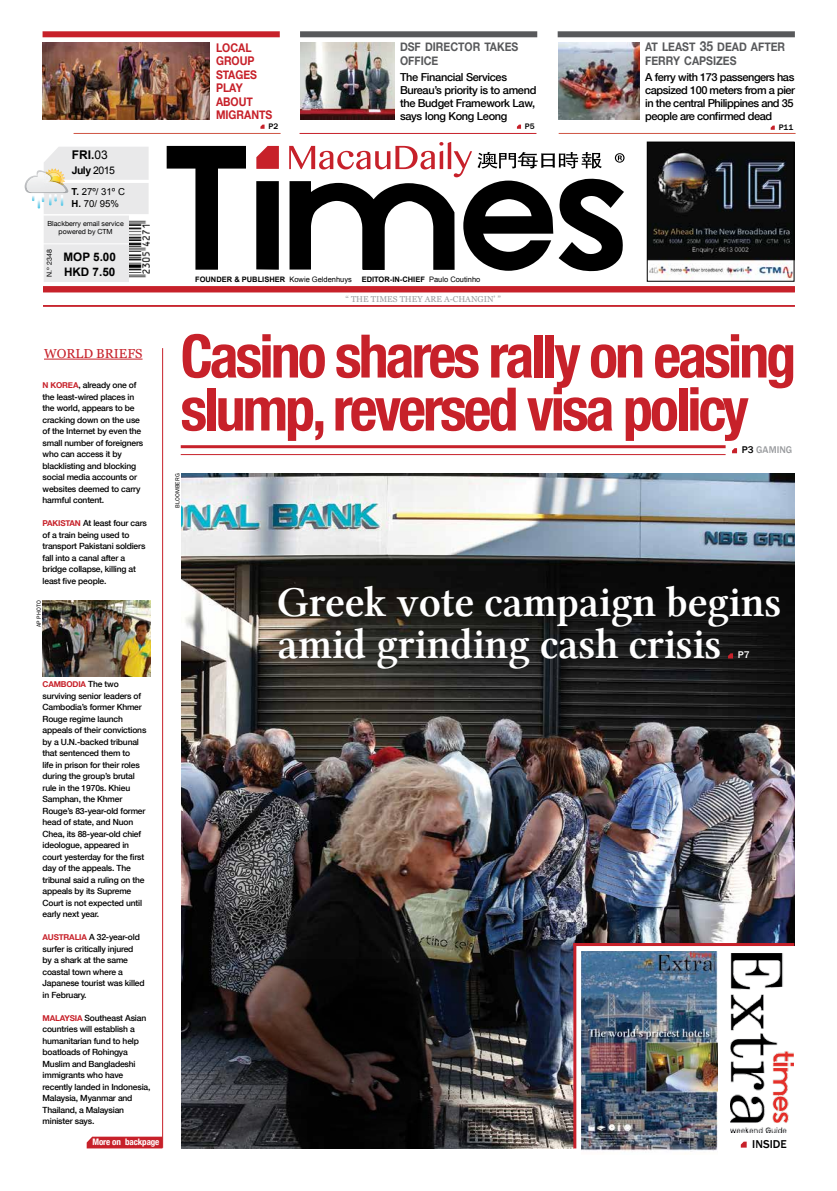
<style>
.page{position:relative;width:837px;height:1191px;background:#fff}
.page>*{position:absolute;margin:0;border:0;box-sizing:border-box;transform-origin:0 0}
.t1{font:700 condensed 60px/53px "Helvetica Neue";letter-spacing:-.05em;color:#c7212a}
.t2{font:43px/42px "Lin Libertine Z";letter-spacing:-.01em;color:#fff}
.t3{font:13px "Georgia";color:#c7212a}
.t4{font:700 12px/14px "Helvetica Neue";color:#58595b;scale:.88 1}
.t5{font:700 12px/13.5px "Helvetica Neue";color:#c7212a;scale:.88 1}
.t6{font:700 12px "Arial";color:#000}
.t7{font:700 11.7px/15.3px "Arial";color:#000}
.t8{font:500 11.7px "Franklin Gothic";color:#000}
.t9{font:500 11px/13px "Helvetica Neue";letter-spacing:-.04em;color:#000}
.t10{font:700 10.5px "Arial";color:#000}
.t11{font:500 10px "Franklin Gothic";color:#999b9e}
.t12{font:500 10px "Franklin Gothic";color:#fff}
.t13{font:9.6px/12.1px "Arial";color:#000}
.t14{font:700 condensed 9px "Helvetica Neue";letter-spacing:-.01em;color:#fff}
.t15{font:500 8.5px/11.5px "Helvetica Neue";letter-spacing:-.02em;color:#000}
.t16{font:8.5px "Georgia";color:#999b9e}
.t17{font:500 8.2px "Franklin Gothic";color:#000}
.t18{font:700 8.1px "Helvetica Neue";letter-spacing:-.02em;color:#c7212a}
.t19{font:700 7.5px "Arial";color:#000}
.t20{font:7px/8px "Helvetica Neue";color:#000;text-align:center}
.t21{font:6px "Franklin Gothic";letter-spacing:.025em;color:#000}
.s1{font-weight:400}
.s2{font-weight:700}
.s3{font-weight:700;font-size:8.1px;color:#c7212a}
.s4{font-weight:500;font-size:8.5px;color:#000}
.s5{font-size:13.7px}
.s6{color:#000}
</style>
<div class="page">
<svg style="left:167px;top:146px;width:79px;height:124px"></svg>
<svg style="left:256px;top:181px;width:23px;height:89px;background:#060606"></svg>
<svg style="left:289px;top:142px;width:335px;height:129px"></svg>
<svg style="left:256px;top:146px;width:23px;height:23px"></svg>
<div style="left:43px;top:286px;width:751px;height:6px;background:#c7212a"></div>
<hr style="left:43px;top:305px;width:751px;height:1px;background:#c7212a">
<img style="left:148px;top:224px;width:1px;height:50px">
<div style="left:557px;top:31px;width:237px;height:6px;background:#58595b"></div>
<div style="left:300px;top:31px;width:237px;height:6px;background:#58595b"></div>
<div style="left:43px;top:31px;width:237px;height:6px;background:#c7212a"></div>
<hr style="left:299px;top:133px;width:237px;height:1px;background:#c7212a">
<hr style="left:558px;top:133px;width:237px;height:1px;background:#d05544">
<hr style="left:74px;top:133px;width:206px;height:1px;background:#d05544">
<img style="left:181px;top:473px;width:612px;height:675px">
<svg style="left:770px;top:126px;width:4px;height:4px"></svg>
<img style="left:649px;top:144px;width:142px;height:135px">
<div style="left:647px;top:142px;width:146px;height:139px;border:1px solid #000"></div>
<svg style="left:181px;top:959px;width:336px;height:189px;background:#252122"></svg>
<hr style="left:162px;top:348px;width:1px;height:799px;background:#c7212a">
<svg style="left:87px;top:1136px;width:75px;height:12px"></svg>
<hr style="left:181px;top:454px;width:544px;height:1px;background:#c7212a">
<hr style="left:181px;top:445px;width:544px;height:3px;background:#c7212a">
<img style="left:43px;top:42px;width:167px;height:77px">
<img style="left:300px;top:42px;width:94px;height:77px">
<img style="left:558px;top:42px;width:81px;height:77px">
<svg style="left:516px;top:125px;width:5px;height:4px"></svg>
<svg style="left:260px;top:125px;width:4px;height:4px"></svg>
<svg style="left:732px;top:448px;width:4px;height:5px"></svg>
<hr style="left:44px;top:359px;width:98px;height:1px;background:#c7212a">
<img style="left:43px;top:600px;width:107px;height:77px">
<svg style="left:727px;top:653px;width:5px;height:5px"></svg>
<svg style="left:25px;top:147px;width:123px;height:135px"></svg>
<div style="left:574px;top:945px;width:231px;height:210px;background:#fff"></div>
<svg style="left:740px;top:1141px;width:6px;height:6px"></svg>
<img style="left:730px;top:953px;width:63px;height:179px">
<img style="left:581px;top:951px;width:135px;height:201px">
<hr style="left:573px;top:943px;width:3px;height:205px;background:#c7212a">
<hr style="left:573px;top:943px;width:221px;height:3px;background:#c7212a">
<h3 class="t6" style="left:72px;top:147px;width:38px">FRI.<span class="s1">03</span></h3>
<p class="t10" style="left:72px;top:163px;width:45px">JULY <span class="s1">2015</span></p>
<p class="t13" style="left:72px;top:186px;width:55px"><span class="s2">T.</span> 27º/ 31º C<br><span class="s2">H.</span> 70/ 95%</p>
<p class="t20" style="left:47px;top:220px;width:78px">Blackberry email service powered by CTM</p>
<p class="t20" style="left:45px;top:277px;width:29px;rotate:-90deg">N.º 2348</p>
<h3 class="t7" style="left:63px;top:249px;width:54px">MOP 5.00<br>HKD 7.50</h3>
<h3 class="t3" style="left:44px;top:345px;width:100px">WORLD BRIEFS</h3>
<p class="t15" style="left:43px;top:379px;width:102px"><span class="s3">N KOREA</span>, already one of the least-wired places in the world, appears to be cracking down on the use of the Internet by even the small number of foreigners who can access it by blacklisting and blocking social media accounts or websites deemed to carry harmful content.</p>
<p class="t15" style="left:43px;top:517px;width:106px"><span class="s3">PAKISTAN</span> At least four cars of a train being used to transport Pakistani soldiers fall into a canal after a bridge collapse, killing at least five people.</p>
<p class="t21" style="left:35px;top:627px;width:28px;rotate:-90deg">ap photo</p>
<p class="t18" style="left:43px;top:679px;width:78px">CAMBODIA <span class="s4">The two</span></p>
<p class="t15" style="left:43px;top:690px;width:105px">surviving senior leaders of<br>Cambodia’s former Khmer<br>Rouge regime launch appeals of their convictions by a U.N.-backed tribunal that sentenced them to<br>life in prison for their roles during the group’s brutal rule in the 1970s. Khieu<br>Samphan, the Khmer<br>Rouge’s 83-year-old former head of state, and Nuon<br>Chea, its 88-year-old chief ideologue, appeared in court yesterday for the first day of the appeals. The tribunal said a ruling on the appeals by its Supreme<br>Court is not expected until early next year.</p>
<p class="t15" style="left:43px;top:931px;width:104px"><span class="s3">AUSTRALIA</span> A 32-year-old surfer is critically injured by a shark at the same coastal town where a<br>Japanese tourist was killed in February.</p>
<p class="t18" style="left:43px;top:1013px;width:33px">MALAYSIA</p>
<p class="t15" style="left:43px;top:1012px;width:109px;text-indent:42px">Southeast Asian countries will establish a humanitarian fund to help boatloads of Rohingya<br>Muslim and Bangladeshi immigrants who have recently landed in Indonesia,<br>Malaysia, Myanmar and<br>Thailand, a Malaysian minister says.</p>
<p class="t14" style="left:92px;top:1136px;width:68px">More on backpage</p>
<h3 class="t4" style="left:400px;top:39px;width:136px">DSF DIRECTOR TAKES<br>OFFICE</h3>
<h3 class="t4" style="left:645px;top:39px;width:160px">AT LEAST <span class="s5">35</span> DEAD AFTER<br>FERRY CAPSIZES</h3>
<p class="t9" style="left:400px;top:70px;width:138px">The Financial Services<br>Bureau’s priority is to amend the Budget Framework Law, says Iong Kong Leong</p>
<p class="t9" style="left:645px;top:70px;width:151px">A ferry with 173 passengers has capsized 100 meters from a pier in the central Philippines and 35 people are confirmed dead</p>
<h3 class="t5" style="left:216px;top:40px;width:66px">LOCAL<br>GROUP<br>STAGES<br>PLAY<br>ABOUT<br>MIGRANTS</h3>
<p class="t17" style="left:268px;top:121px;width:11px">P2</p>
<p class="t17" style="left:524px;top:121px;width:11px">P5</p>
<p class="t17" style="left:778px;top:122px;width:16px">P11</p>
<p class="t19" style="left:195px;top:274px;width:158px">FOUNDER &amp; PUBLISHER <span class="s1">Kowie Geldenhuys</span></p>
<p class="t19" style="left:361px;top:274px;width:120px">EDITOR-IN-CHIEF <span class="s1">Paulo Coutinho</span></p>
<p class="t16" style="left:345px;top:294px;width:157px">“ THE TIMES THEY ARE A-CHANGIN’ ”</p>
<h1 class="t1" style="left:180px;top:329px;width:617px">Casino shares rally on easing slump, reversed visa policy</h1>
<p class="t21" style="left:174px;top:508px;width:36px;rotate:-90deg">bloomberg</p>
<p class="t11" style="left:741px;top:444px;width:52px"><span class="s6">P3</span> GAMING</p>
<h2 class="t2" style="left:277px;top:582px;width:505px">Greek vote campaign begins amid grinding cash crisis</h2>
<p class="t12" style="left:737px;top:649px;width:13px">P7</p>
<h3 class="t8" style="left:752px;top:1136px;width:36px">INSIDE</h3>
</div>
